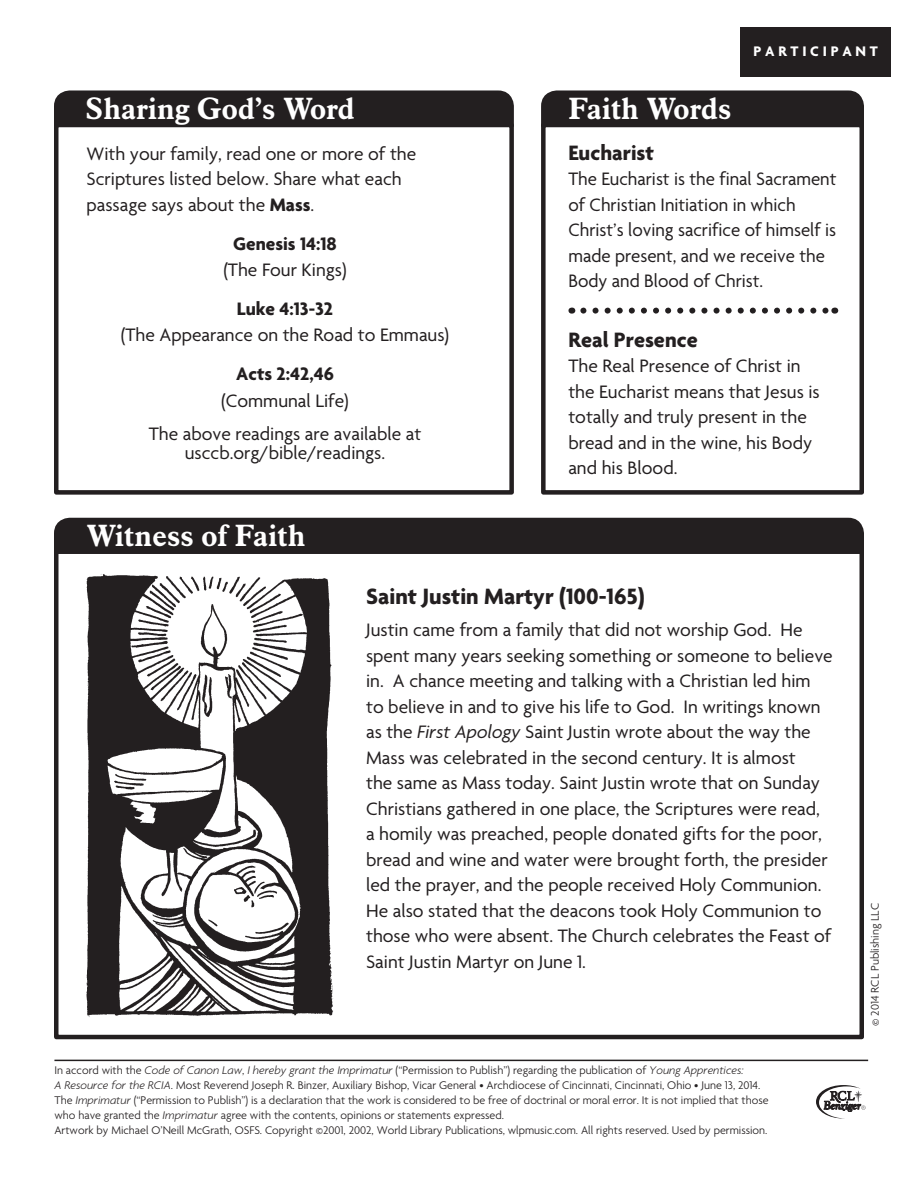
<style>
.page{position:relative;width:918px;height:1188px;background:#fff}
.page>*{position:absolute;margin:0;border:0;box-sizing:border-box;transform-origin:0 0}
.t1{font:700 30px "Aldine 721 BT";color:#fff}
.Saint_heading_bold{font:700 24px "Agenda";color:#231f20}
.Fatih_words_subhead{font:700 22.5px "Agenda";color:#231f20}
.body_text{font:19.5px/25.5px "Agenda";color:#231f20}
.Faith_words_body_tex{font:19.5px/25.5px "Agenda";color:#231f20}
.Faith_word_body_text{font:19.5px/25.5px "Agenda";color:#231f20}
.Scripture_text{font:19.5px/19.5px "Agenda";color:#231f20;text-align:center}
.Scripture_bold{font:700 19.5px "Agenda";color:#231f20}
.t2{font:700 15px "Agenda";letter-spacing:.25em;color:#fff}
.Bottom_rule{font:300 12px/15px "Agenda";color:#231f20}
.s1{font-weight:700}
.s2{font-style:italic}
</style>
<div class="page">
<div style="left:541px;top:123px;width:323px;height:372px;border:4px solid #231f20"></div>
<div style="left:54px;top:123px;width:460px;height:372px;border:4px solid #231f20"></div>
<div style="left:54px;top:545px;width:810px;height:494px;border:4px solid #231f20"></div>
<svg style="left:583px;top:308px;width:245px;height:6px"></svg>
<img style="left:86px;top:574px;width:248px;height:443px">
<svg style="left:54px;top:90px;width:460px;height:39px;background:#302c2d"></svg>
<svg style="left:541px;top:90px;width:323px;height:39px;background:#312d2e"></svg>
<svg style="left:54px;top:517px;width:810px;height:39px;background:#332f30"></svg>
<div style="left:740px;top:27px;width:151px;height:49px;background:#231f20"></div>
<svg style="left:816px;top:1085px;width:50px;height:34px"></svg>
<hr style="left:54px;top:1060px;width:814px;height:1px;background:#231f20">
<p class="t1" style="left:85px;top:90px;width:271px">Sharing God’s Word</p>
<p class="t1" style="left:568px;top:90px;width:165px">Faith Words</p>
<p class="t2" style="left:753px;top:42px;width:126px">PARTICIPANT</p>
<p class="body_text" style="left:87px;top:140px;width:331px">With your family, read one or more of the<br>Scriptures listed below. Share what each passage says about the <span class="s1">Mass</span>.</p>
<p class="Scripture_bold" style="left:233px;top:232px;width:105px">Genesis 14:18</p>
<p class="Scripture_text" style="left:223px;top:260px;width:125px">(The Four Kings)</p>
<p class="Scripture_bold" style="left:237px;top:297px;width:98px">Luke 4:13-32</p>
<p class="Scripture_text" style="left:121px;top:325px;width:330px">(The Appearance on the Road to Emmaus)</p>
<p class="Scripture_bold" style="left:236px;top:362px;width:99px">Acts 2:42,46</p>
<p class="Scripture_text" style="left:221px;top:390px;width:129px">(Communal Life)</p>
<p class="Scripture_text" style="left:149px;top:423px;width:274px">The above readings are available at usccb.org/bible/readings.</p>
<p class="t1" style="left:87px;top:517px;width:220px">Witness of Faith</p>
<p class="Fatih_words_subhead" style="left:568px;top:139px;width:87px">Eucharist</p>
<p class="Faith_words_body_tex" style="left:568px;top:166px;width:270px">The Eucharist is the final Sacrament of Christian Initiation in which Christ’s loving sacrifice of himself is made present, and we receive the Body and Blood of Christ.</p>
<p class="Fatih_words_subhead" style="left:568px;top:326px;width:131px">Real Presence</p>
<p class="Faith_word_body_text" style="left:568px;top:353px;width:253px">The Real Presence of Christ in the Eucharist means that Jesus is totally and truly present in the bread and in the wine, his Body and his Blood.</p>
<p class="Saint_heading_bold" style="left:366px;top:581px;width:280px">Saint Justin Martyr (100-165)</p>
<p class="body_text" style="left:366px;top:617px;width:468px">Justin came from a family that did not worship God. He spent many years seeking something or someone to believe in. A chance meeting and talking with a Christian led him to believe in and to give his life to God. In writings known as the <span class="s2">First Apology</span> Saint Justin wrote about the way the Mass was celebrated in the second century. It is almost<br>the same as Mass today. Saint Justin wrote that on Sunday Christians gathered in one place, the Scriptures were read, a homily was preached, people donated gifts for the poor, bread and wine and water were brought forth, the presider led the prayer, and the people received Holy Communion.<br>He also stated that the deacons took Holy Communion to those who were absent. The Church celebrates the Feast of Saint Justin Martyr on June 1.</p>
<p class="Bottom_rule" style="left:54px;top:1063px;width:716px">In accord with the <span class="s2">Code of Canon Law</span>, <span class="s2">I hereby grant the Imprimatur</span> (“Permission to Publish”) regarding the publication of <span class="s2">Young Apprentices:<br>A Resource for the RCIA</span>. Most Reverend Joseph R. Binzer, Auxiliary Bishop, Vicar General • Archdiocese of Cincinnati, Cincinnati, Ohio • June 13, 2014.<br>The <span class="s2">Imprimatur</span> (“Permission to Publish”) is a declaration that the work is considered to be free of doctrinal or moral error. It is not implied that those who have granted the <span class="s2">Imprimatur</span> agree with the contents, opinions or statements expressed.<br>Artwork by Michael O’Neill McGrath, OSFS. Copyright ©2001, 2002, World Library Publications, wlpmusic.com. All rights reserved. Used by permission.</p>
<p class="Bottom_rule" style="left:867px;top:1026px;width:124px;rotate:-90deg">© 2014 RCL Publishing LLC</p>
</div>
